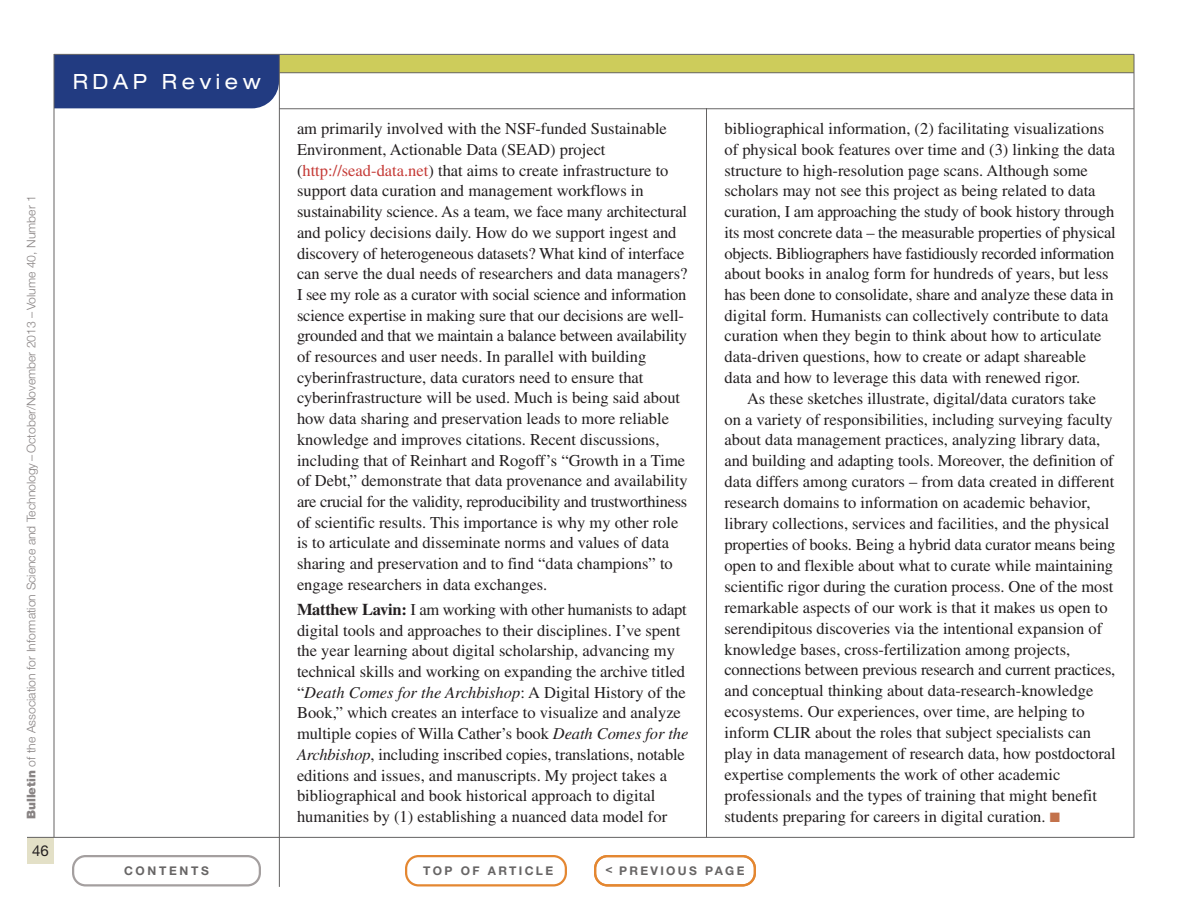
<style>
.page{position:relative;width:1188px;height:918px;background:#fff}
.page>*{position:absolute;margin:0;border:0;box-sizing:border-box;transform-origin:0 0}
.t1{font:expanded 21px "Helvetica Neue LT Std";letter-spacing:.235em;color:#fff;scale:.95 1}
.t2{font:16.5px/20.7px "Times LT Std";color:#231f20}
.t3{font:15px "Helvetica Neue LT Std";color:#231f20}
.t4{font:300 12px "Helvetica Neue LT Std";letter-spacing:-.005em;color:#888383}
.t5{font:700 12px "Helvetica Neue LT Std";letter-spacing:.195em;color:#676565}
.t6{font:700 12px "Helvetica Neue LT Std";letter-spacing:.22em;color:#676565}
.s1{font-weight:900}
.s2{color:#c53a36}
.s3{font-weight:700}
.s4{font-style:italic}
.s5{color:#c3724b}
</style>
<div class="page">
<div style="left:27px;top:837px;width:27px;height:27px;background:#e3e0c7"></div>
<svg style="left:72px;top:855px;width:189px;height:31px"></svg>
<div style="left:54px;top:55px;width:1080px;height:18px;background:#cdcc5b"></div>
<hr style="left:27px;top:837px;width:1107px;height:1px;background:#646262">
<hr style="left:706px;top:108px;width:1px;height:729px;background:#646262">
<hr style="left:1134px;top:54px;width:1px;height:783px;background:#646262">
<hr style="left:279px;top:108px;width:855px;height:1px;background:#676565">
<hr style="left:279px;top:72px;width:855px;height:1px;background:#676565">
<div style="left:55px;top:55px;width:224px;height:53px;background:#223b81"></div>
<hr style="left:54px;top:54px;width:1080px;height:1px;background:#646262">
<hr style="left:279px;top:54px;width:1px;height:833px;background:#646262">
<hr style="left:54px;top:54px;width:1px;height:783px;background:#646262">
<svg style="left:405px;top:855px;width:162px;height:31px"></svg>
<svg style="left:594px;top:855px;width:162px;height:31px"></svg>
<p class="t4" style="left:27px;top:819px;width:625px;rotate:-90deg"><span class="s1">Bulletin</span> of the Association for Information Science and Technology– October/November 2013 – Volume 40, Number 1</p>
<p class="t3" style="left:32px;top:845px;width:18px">46</p>
<p class="t1" style="left:73px;top:74px;width:200px">RDAP Review</p>
<p class="t2" style="left:297px;top:120px;width:392px">am primarily involved with the NSF-funded Sustainable Environment, Actionable Data (SEAD) project (<span class="s2">http://sead-data.net</span>) that aims to create infrastructure to support data curation and management workflows in sustainability science. As a team, we face many architectural and policy decisions daily. How do we support ingest and discovery of heterogeneous datasets? What kind of interface can serve the dual needs of researchers and data managers?<br>I see my role as a curator with social science and information science expertise in making sure that our decisions are well&shy;grounded and that we maintain a balance between availability of resources and user needs. In parallel with building cyberinfrastructure, data curators need to ensure that cyberinfrastructure will be used. Much is being said about how data sharing and preservation leads to more reliable knowledge and improves citations. Recent discussions, including that of Reinhart and Rogoff’s “Growth in a Time of Debt,” demonstrate that data provenance and availability are crucial for the validity, reproducibility and trustworthiness of scientific results. This importance is why my other role is to articulate and disseminate norms and values of data sharing and preservation and to find “data champions” to engage researchers in data exchanges.</p>
<p class="t2" style="left:297px;top:601px;width:393px"><span class="s3">Matthew Lavin:</span> I am working with other humanists to adapt digital tools and approaches to their disciplines. I’ve spent the year learning about digital scholarship, advancing my technical skills and working on expanding the archive titled “<span class="s4">Death Comes for the Archbishop</span>: A Digital History of the Book,” which creates an interface to visualize and analyze multiple copies of Willa Cather’s book <span class="s4">Death Comes for the Archbishop</span>, including inscribed copies, translations, notable editions and issues, and manuscripts. My project takes a bibliographical and book historical approach to digital humanities by (1) establishing a nuanced data model for</p>
<p class="t2" style="left:724px;top:120px;width:393px">bibliographical information, (2) facilitating visualizations of physical book features over time and (3) linking the data structure to high-resolution page scans. Although some scholars may not see this project as being related to data curation, I am approaching the study of book history through its most concrete data – the measurable properties of physical objects. Bibliographers have fastidiously recorded information about books in analog form for hundreds of years, but less has been done to consolidate, share and analyze these data in digital form. Humanists can collectively contribute to data curation when they begin to think about how to articulate data-driven questions, how to create or adapt shareable data and how to leverage this data with renewed rigor.</p>
<p class="t2" style="left:724px;top:389px;width:393px;text-indent:23px">As these sketches illustrate, digital/data curators take on a variety of responsibilities, including surveying faculty about data management practices, analyzing library data, and building and adapting tools. Moreover, the definition of data differs among curators – from data created in different research domains to information on academic behavior, library collections, services and facilities, and the physical properties of books. Being a hybrid data curator means being open to and flexible about what to curate while maintaining scientific rigor during the curation process. One of the most remarkable aspects of our work is that it makes us open to serendipitous discoveries via the intentional expansion of knowledge bases, cross-fertilization among projects, connections between previous research and current practices, and conceptual thinking about data-research-knowledge ecosystems. Our experiences, over time, are helping to inform CLIR about the roles that subject specialists can play in data management of research data, how postdoctoral expertise complements the work of other academic professionals and the types of training that might benefit students preparing for careers in digital curation. <span class="s5">■</span></p>
<p class="t6" style="left:124px;top:866px;width:86px">CONTENTS</p>
<p class="t5" style="left:606px;top:866px;width:140px">&lt; PREVIOUS PAGE</p>
<p class="t5" style="left:423px;top:866px;width:132px">TOP OF ARTICLE</p>
</div>
